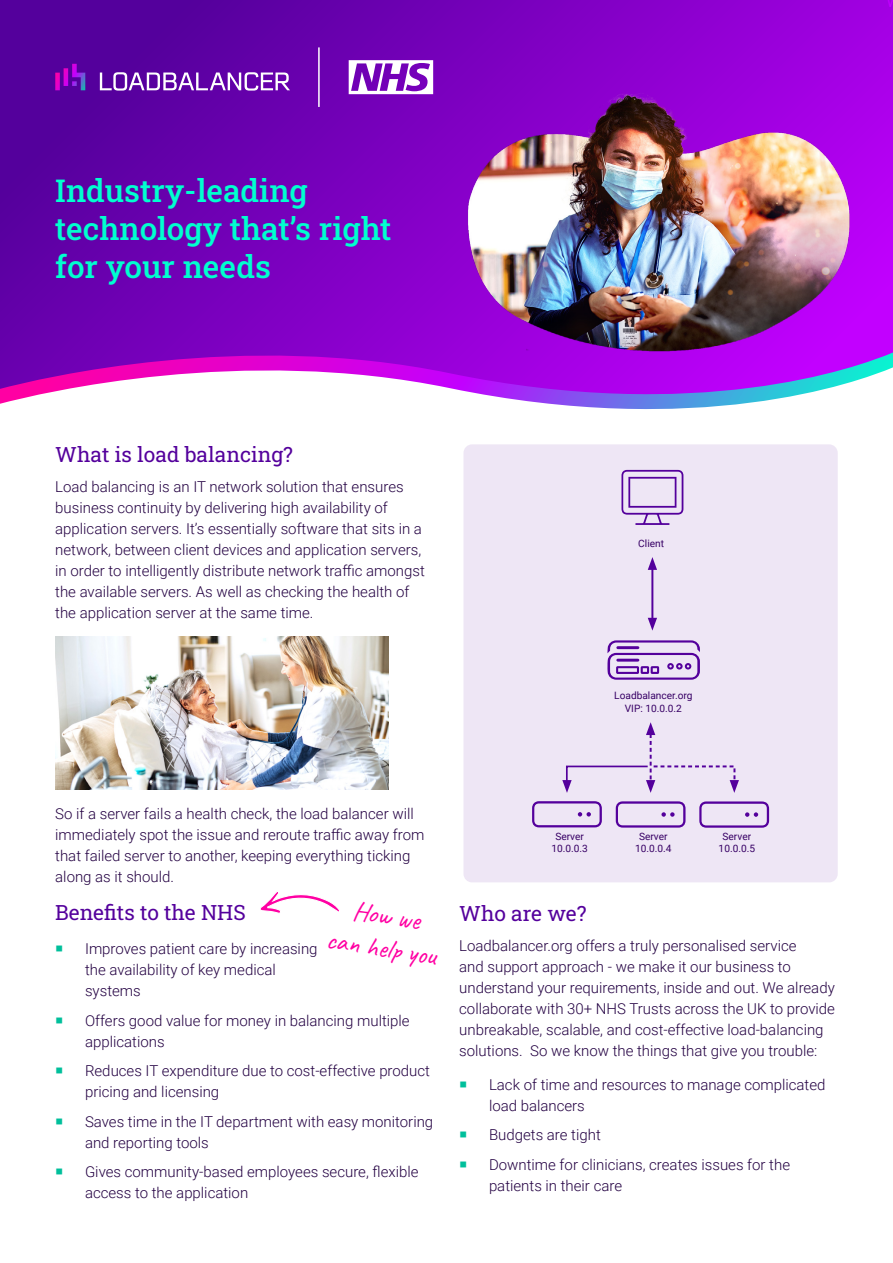
<style>
.page{position:relative;width:893px;height:1263px;background:#fff}
.page>*{position:absolute;margin:0;border:0;box-sizing:border-box;transform-origin:0 0}
.t1{font:500 31.5px/37.8px "Roboto Slab";color:#00ffcf}
.t2{font:27px/32.4px "Caveat";color:#ff00a3;text-align:center}
.t3{font:21px "Roboto Slab";color:#54009c}
.t4{font:300 15px/21px "Roboto";color:#230042}
.t5{font:10.2px/12.1px "Roboto";color:#370065;text-align:center}
</style>
<div class="page">
<svg style="left:0;top:0;width:893px;height:410px"></svg>
<svg style="left:55px;top:64px;width:30px;height:26px"></svg>
<svg style="left:100px;top:72px;width:190px;height:19px"></svg>
<img style="left:462px;top:91px;width:393px;height:266px">
<svg style="left:349px;top:60px;width:84px;height:34px"></svg>
<hr style="left:318px;top:47px;width:2px;height:60px;background:#fff">
<svg style="left:260px;top:892px;width:79px;height:22px"></svg>
<div style="left:463px;top:444px;width:375px;height:438px;background:#eee6f5;border-radius:9px"></div>
<svg style="left:699px;top:801px;width:70px;height:27px"></svg>
<svg style="left:621px;top:470px;width:62px;height:55px"></svg>
<svg style="left:607px;top:640px;width:93px;height:40px"></svg>
<svg style="left:532px;top:801px;width:70px;height:26px"></svg>
<svg style="left:616px;top:801px;width:69px;height:27px"></svg>
<svg style="left:562px;top:722px;width:177px;height:71px"></svg>
<svg style="left:648px;top:618px;width:9px;height:13px"></svg>
<svg style="left:648px;top:557px;width:9px;height:13px"></svg>
<hr style="left:651px;top:569px;width:2px;height:50px;background:#54009c">
<img style="left:55px;top:637px;width:333px;height:153px">
<h1 class="t1" style="left:55px;top:171px;width:338px">Industry-leading technology that’s right for your needs</h1>
<h3 class="t3" style="left:55px;top:440px;width:239px">What is load balancing?</h3>
<p class="t4" style="left:55px;top:475px;width:371px">Load balancing is an IT network solution that ensures business continuity by delivering high availability of application servers. It’s essentially software that sits in a network, between client devices and application servers, in order to intelligently distribute network traffic amongst the available servers. As well as checking the health of the application server at the same time.</p>
<p class="t5" style="left:638px;top:537px;width:27px">Client</p>
<p class="t5" style="left:614px;top:689px;width:80px">Loadbalancer.org<br>VIP: 10.0.0.2</p>
<p class="t4" style="left:55px;top:803px;width:371px">So if a server fails a health check, the load balancer will immediately spot the issue and reroute traffic away from that failed server to another, keeping everything ticking along as it should.</p>
<h3 class="t3" style="left:55px;top:898px;width:192px">Benefits to the NHS</h3>
<p class="t4" style="left:85px;top:938px;width:234px">Improves patient care by increasing the availability of key medical systems</p>
<p class="t4" style="left:85px;top:1009px;width:326px">Offers good value for money in balancing multiple applications</p>
<p class="t4" style="left:85px;top:1060px;width:346px">Reduces IT expenditure due to cost-effective product pricing and licensing</p>
<p class="t4" style="left:85px;top:1110px;width:350px">Saves time in the IT department with easy monitoring and reporting tools</p>
<p class="t4" style="left:85px;top:1161px;width:335px">Gives community-based employees secure, flexible access to the application</p>
<h2 class="t2" style="left:334px;top:891px;width:113px;rotate:9deg">How we<br>can help you</h2>
<p class="t5" style="left:551px;top:830px;width:38px">Server<br>10.0.0.3</p>
<p class="t5" style="left:635px;top:829px;width:38px">Server<br>10.0.0.4</p>
<p class="t5" style="left:719px;top:830px;width:38px">Server<br>10.0.0.5</p>
<h3 class="t3" style="left:459px;top:899px;width:129px">Who are we?</h3>
<p class="t4" style="left:459px;top:934px;width:377px">Loadbalancer.org offers a truly personalised service<br>and support approach - we make it our business to understand your requirements, inside and out. We already collaborate with 30+ NHS Trusts across the UK to provide unbreakable, scalable, and cost-effective load-balancing solutions. So we know the things that give you trouble:</p>
<p class="t4" style="left:489px;top:1073px;width:338px">Lack of time and resources to manage complicated load balancers</p>
<p class="t4" style="left:489px;top:1119px;width:303px;line-height:29.5px">Budgets are tight<br>Downtime for clinicians, creates issues for the</p>
<p class="t4" style="left:489px;top:1174px;width:135px">patients in their care</p>
</div>
